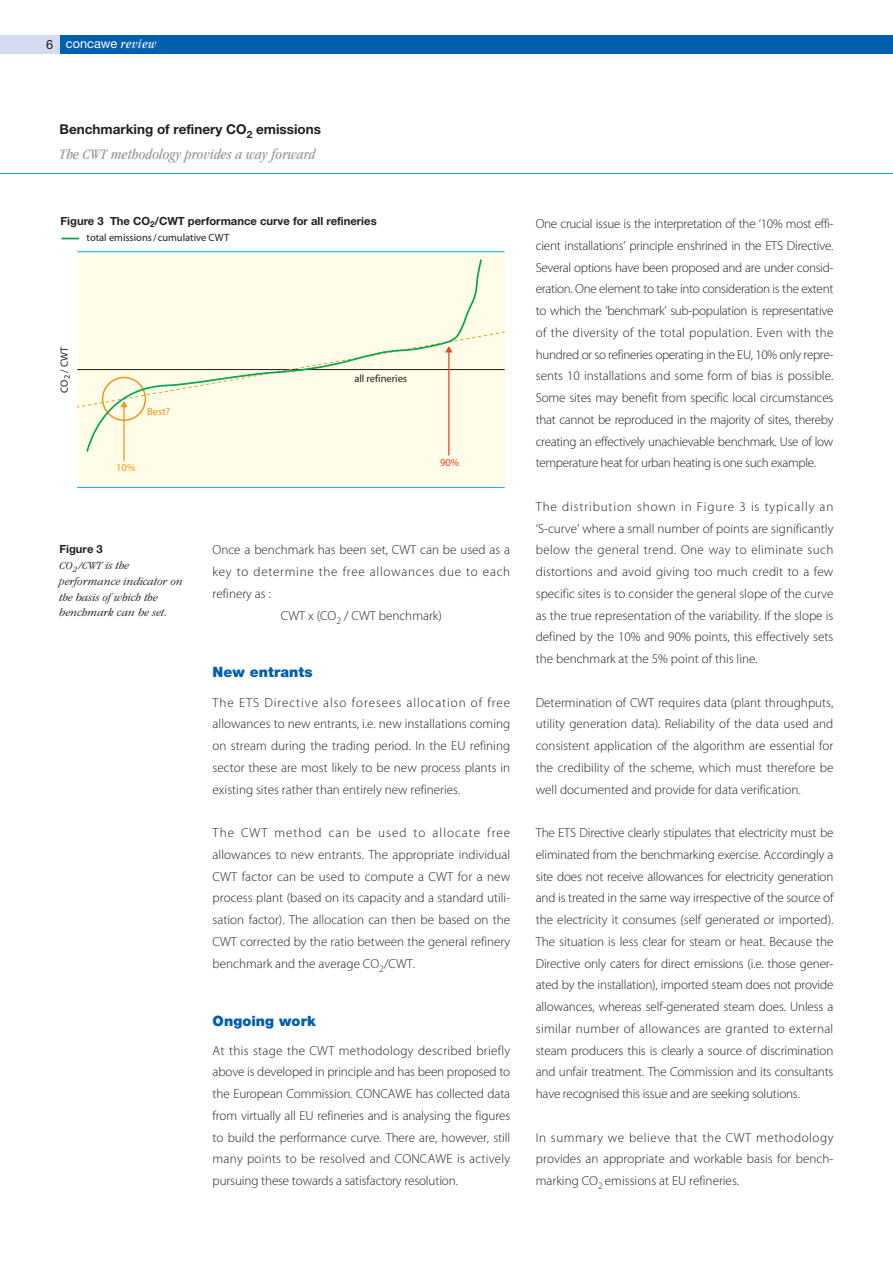
<style>
.page{position:relative;width:893px;height:1263px;background:#fff}
.page>*{position:absolute;margin:0;border:0;box-sizing:border-box;transform-origin:0 0}
.t1{font:italic condensed 15px "Garamond";letter-spacing:.01em;color:#939598}
.t2{font:900 14.25px "Helvetica Neue";letter-spacing:.005em;color:#0060ae}
.t3{font:700 13.5px "Helvetica Neue";color:#231f20}
.t4{font:300 13.2px/21.8px "Myriad Pro";color:#231f20;text-align:justify}
.t5{font:300 13.2px "Myriad Pro";letter-spacing:.055em;color:#231f20}
.t6{font:12.75px "Helvetica Neue";color:#fff}
.t7{font:italic 300 condensed 11.25px/15.8px "Garamond";letter-spacing:.01em;color:#231f20;scale:1.22 1}
.t8{font:700 11.25px "Helvetica Neue";color:#231f20}
.t9{font:10.5px "Myriad Pro";color:#231f20}
.t10{font:10.5px "Myriad Pro";color:#f7931d}
.t11{font:10.5px "Myriad Pro";color:#ef4023}
.s1{color:#231f20}
.s2{font-family:"Garamond";font-style:italic;font-stretch:condensed;font-size:13.5px}
</style>
<div class="page">
<hr style="left:0;top:173px;width:893px;height:1px;background:#00adef">
<div style="left:60px;top:35px;width:833px;height:19px;background:#0060ae"></div>
<div style="left:0;top:35px;width:60px;height:19px;background:#d4daef"></div>
<div style="left:77px;top:252px;width:428px;height:235px;background:#fffde8"></div>
<hr style="left:77px;top:487px;width:428px;height:1px;background:#00adef">
<hr style="left:77px;top:251px;width:428px;height:1px;background:#00adef">
<svg style="left:61px;top:237px;width:422px;height:217px"></svg>
<hr style="left:123px;top:405px;width:2px;height:56px;background:#f7931d">
<hr style="left:448px;top:350px;width:1px;height:105px;background:#ef4023">
<svg style="left:76px;top:331px;width:429px;height:77px"></svg>
<p class="t6" style="left:46px;top:39px;width:112px"><span class="s1">6</span> concawe <span class="s2">review</span></p>
<p class="t3" style="left:60px;top:125px;width:263px">Benchmarking of refinery CO<sub>2</sub> emissions</p>
<p class="t1" style="left:60px;top:148px;width:257px">The CWT methodology provides a way forward</p>
<p class="t8" style="left:61px;top:217px;width:318px">Figure 3 The CO<sub>2</sub>/CWT performance curve for all refineries</p>
<p class="t9" style="left:87px;top:234px;width:144px">total emissions/cumulative CWT</p>
<p class="t9" style="left:60px;top:393px;width:48px;rotate:-90deg">CO<sub>2</sub> / CWT</p>
<p class="t10" style="left:147px;top:407px;width:24px">Best?</p>
<p class="t10" style="left:116px;top:464px;width:21px">10%</p>
<p class="t9" style="left:354px;top:375px;width:54px">all refineries</p>
<p class="t11" style="left:440px;top:459px;width:21px">90%</p>
<p class="t8" style="left:60px;top:545px;width:45px">Figure 3</p>
<p class="t7" style="left:60px;top:558px;width:103px">CO<sub>2</sub> /CWT is the performance indicator on the basis of which the benchmark can be set.</p>
<p class="t4" style="left:213px;top:540px;width:299px">Once a benchmark has been set, CWT can be used as a</p>
<p class="t5" style="left:213px;top:567px;width:299px">key to determine the free allowances due to each</p>
<p class="t4" style="left:213px;top:583px;width:60px">refinery as :</p>
<p class="t4" style="left:281px;top:605px;width:162px">CWT x (CO<sub>2</sub> / CWT benchmark)</p>
<p class="t2" style="left:213px;top:667px;width:101px">New entrants</p>
<p class="t4" style="left:213px;top:692px;width:299px">The ETS Directive also foresees allocation of free allowances to new entrants, i.e. new installations coming on stream during the trading period. In the EU refining sector these are most likely to be new process plants in existing sites rather than entirely new refineries.</p>
<p class="t4" style="left:213px;top:823px;width:299px">The CWT method can be used to allocate free allowances to new entrants. The appropriate individual CWT factor can be used to compute a CWT for a new process plant (based on its capacity and a standard utili&shy;sation factor). The allocation can then be based on the CWT corrected by the ratio between the general refinery benchmark and the average CO<sub>2</sub>/CWT.</p>
<p class="t2" style="left:213px;top:1015px;width:105px">Ongoing work</p>
<p class="t4" style="left:213px;top:1040px;width:299px">At this stage the CWT methodology described briefly above is developed in principle and has been proposed to the European Commission. CONCAWE has collected data from virtually all EU refineries and is analysing the figures to build the performance curve. There are, however, still many points to be resolved and CONCAWE is actively pursuing these towards a satisfactory resolution.</p>
<p class="t4" style="left:536px;top:214px;width:299px">One crucial issue is the interpretation of the ‘10% most effi&shy;cient installations’ principle enshrined in the ETS Directive.<br>Several options have been proposed and are under consid&shy;eration. One element to take into consideration is the extent to which the ‘benchmark’ sub-population is representative of the diversity of the total population. Even with the hundred or so refineries operating in the EU, 10% only repre&shy;sents 10 installations and some form of bias is possible.<br>Some sites may benefit from specific local circumstances that cannot be reproduced in the majority of sites, thereby creating an effectively unachievable benchmark. Use of low temperature heat for urban heating is one such example.</p>
<p class="t4" style="left:536px;top:496px;width:299px">The distribution shown in Figure 3 is typically an ‘S-curve’ where a small number of points are significantly below the general trend. One way to eliminate such distortions and avoid giving too much credit to a few specific sites is to consider the general slope of the curve as the true representation of the variability. If the slope is defined by the 10% and 90% points, this effectively sets the benchmark at the 5% point of this line.</p>
<p class="t4" style="left:536px;top:692px;width:299px">Determination of CWT requires data (plant throughputs, utility generation data). Reliability of the data used and consistent application of the algorithm are essential for the credibility of the scheme, which must therefore be well documented and provide for data verification.</p>
<p class="t4" style="left:536px;top:823px;width:299px">The ETS Directive clearly stipulates that electricity must be eliminated from the benchmarking exercise. Accordingly a site does not receive allowances for electricity generation and is treated in the same way irrespective of the source of the electricity it consumes (self generated or imported).<br>The situation is less clear for steam or heat. Because the Directive only caters for direct emissions (i.e. those gener&shy;ated by the installation), imported steam does not provide allowances, whereas self-generated steam does. Unless a similar number of allowances are granted to external steam producers this is clearly a source of discrimination and unfair treatment. The Commission and its consultants have recognised this issue and are seeking solutions.</p>
<p class="t4" style="left:536px;top:1127px;width:299px">In summary we believe that the CWT methodology provides an appropriate and workable basis for bench&shy;marking CO<sub>2</sub> emissions at EU refineries.</p>
</div>
